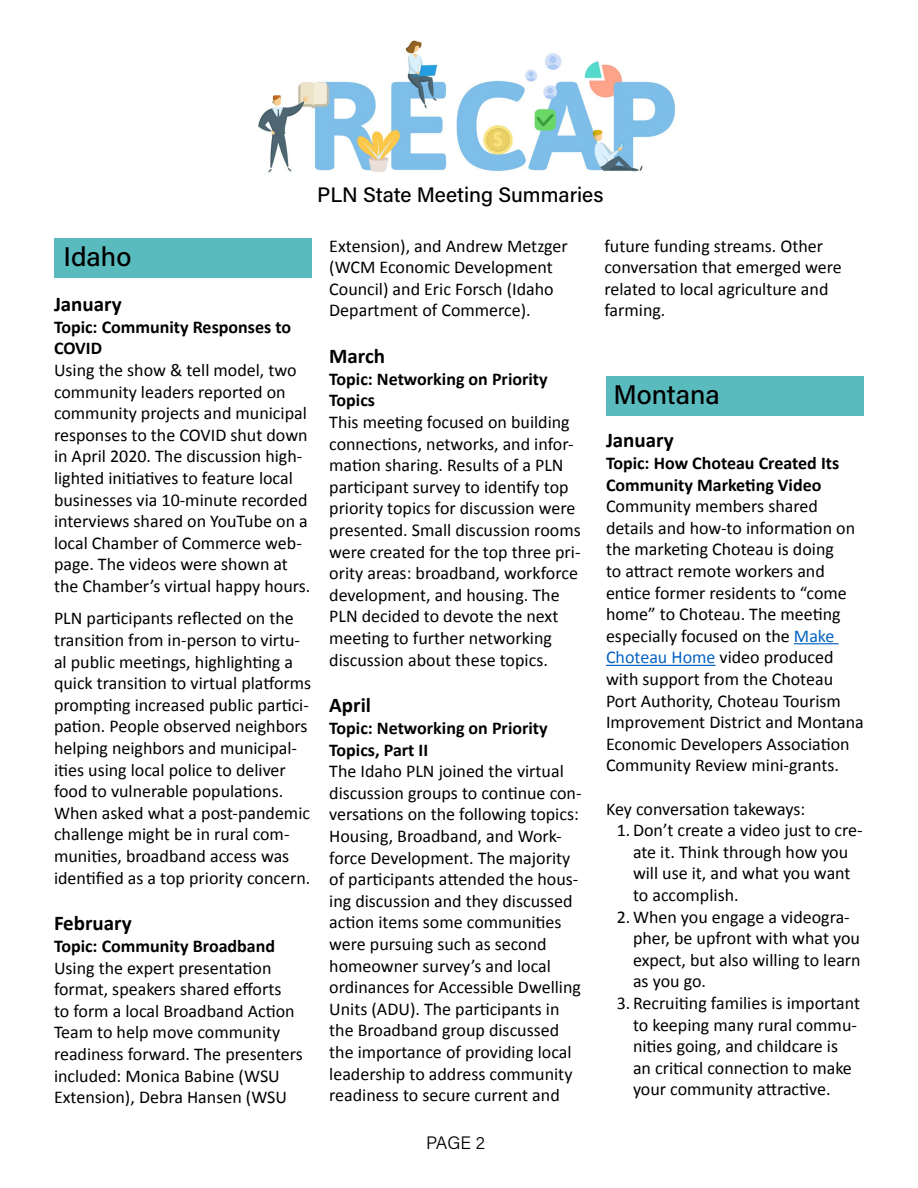
<style>
.page{position:relative;width:918px;height:1188px;background:#fff}
.page>*{position:absolute;margin:0;border:0;box-sizing:border-box;transform-origin:0 0}
.t1{font:27px "Acumin Variable Concept";letter-spacing:-.005em;color:#000}
.t2{font:700 21px "Calibri";color:#000}
.t3{font:21px "Acumin Variable Concept";letter-spacing:-.005em;color:#000}
.t4{font:18px/21.6px "Calibri";color:#000}
.t5{font:700 18px/21.6px "Calibri";color:#000}
.t6{font:18px "Acumin Variable Concept";color:#000}
.s1{color:#0563c1}
</style>
<div class="page">
<img style="left:258px;top:40px;width:418px;height:133px">
<div style="left:54px;top:238px;width:258px;height:40px;background:#5abbbe"></div>
<hr style="left:794px;top:643px;width:45px;height:1px;background:#0563c1">
<hr style="left:606px;top:665px;width:110px;height:1px;background:#0563c1">
<div style="left:606px;top:376px;width:258px;height:40px;background:#5abbbe"></div>
<p class="t3" style="left:317px;top:180px;width:288px">PLN State Meeting Summaries</p>
<h1 class="t1" style="left:64px;top:238px;width:69px">Idaho</h1>
<p class="t2" style="left:54px;top:289px;width:69px">January</p>
<p class="t5" style="left:54px;top:315px;width:239px">Topic: Community Responses to<br>COVID</p>
<p class="t4" style="left:54px;top:359px;width:258px">Using the show &amp; tell model, two community leaders reported on community projects and municipal responses to the COVID shut down in April 2020. The discussion high&shy;lighted initiatives to feature local businesses via 10-minute recorded interviews shared on YouTube on a local Chamber of Commerce web&shy;page. The videos were shown at the Chamber’s virtual happy hours.</p>
<p class="t4" style="left:54px;top:607px;width:259px">PLN participants reflected on the transition from in-person to virtu&shy;al public meetings, highlighting a quick transition to virtual platforms prompting increased public partici&shy;pation. People observed neighbors helping neighbors and municipal&shy;ities using local police to deliver food to vulnerable populations.<br>When asked what a post-pandemic challenge might be in rural com&shy;munities, broadband access was identified as a top priority concern.</p>
<p class="t2" style="left:54px;top:909px;width:79px">February</p>
<p class="t5" style="left:54px;top:935px;width:223px">Topic: Community Broadband</p>
<p class="t4" style="left:54px;top:956px;width:250px">Using the expert presentation format, speakers shared efforts<br>to form a local Broadband Action<br>Team to help move community readiness forward. The presenters included: Monica Babine (WSU<br>Extension), Debra Hansen (WSU</p>
<p class="t4" style="left:329px;top:234px;width:240px">Extension), and Andrew Metzger (WCM Economic Development<br>Council) and Eric Forsch (Idaho<br>Department of Commerce).</p>
<p class="t2" style="left:329px;top:341px;width:57px">March</p>
<p class="t5" style="left:329px;top:367px;width:220px">Topic: Networking on Priority<br>Topics</p>
<p class="t4" style="left:329px;top:411px;width:253px">This meeting focused on building connections, networks, and infor&shy;mation sharing. Results of a PLN participant survey to identify top priority topics for discussion were presented. Small discussion rooms were created for the top three pri&shy;ority areas: broadband, workforce development, and housing. The PLN decided to devote the next meeting to further networking discussion about these topics.</p>
<p class="t2" style="left:329px;top:691px;width:43px">April</p>
<p class="t5" style="left:329px;top:717px;width:220px">Topic: Networking on Priority<br>Topics, Part II</p>
<p class="t4" style="left:329px;top:760px;width:254px">The Idaho PLN joined the virtual discussion groups to continue con&shy;versations on the following topics:<br>Housing, Broadband, and Work&shy;force Development. The majority of participants attended the hous&shy;ing discussion and they discussed action items some communities were pursuing such as second homeowner survey’s and local ordinances for Accessible Dwelling<br>Units (ADU). The participants in the Broadband group discussed the importance of providing local leadership to address community readiness to secure current and</p>
<p class="t6" style="left:426px;top:1130px;width:60px">PAGE 2</p>
<p class="t4" style="left:605px;top:234px;width:239px">future funding streams. Other conversation that emerged were related to local agriculture and farming.</p>
<h1 class="t1" style="left:613px;top:376px;width:108px">Montana</h1>
<p class="t2" style="left:606px;top:426px;width:69px">January</p>
<p class="t5" style="left:606px;top:452px;width:235px">Topic: How Choteau Created Its<br>Community Marketing Video</p>
<p class="t4" style="left:606px;top:495px;width:259px">Community members shared details and how-to information on the marketing Choteau is doing<br>to attract remote workers and entice former residents to “come home” to Choteau. The meeting especially focused on the <span class="s1">Make<br>Choteau Home</span> video produced with support from the Choteau<br>Port Authority, Choteau Tourism<br>Improvement District and Montana<br>Economic Developers Association<br>Community Review mini-grants.</p>
<p class="t4" style="left:606px;top:797px;width:201px">Key conversation takeways:</p>
<p class="t4" style="left:617px;top:819px;width:247px">1.Don’t create a video just to cre-</p>
<p class="t4" style="left:633px;top:840px;width:217px">ate it. Think through how you</p>
<p class="t4" style="left:633px;top:862px;width:219px">will use it, and what you want</p>
<p class="t4" style="left:633px;top:884px;width:107px">to accomplish.</p>
<p class="t4" style="left:617px;top:905px;width:234px">2.When you engage a videogra-</p>
<p class="t4" style="left:633px;top:927px;width:229px">pher, be upfront with what you</p>
<p class="t4" style="left:633px;top:948px;width:229px">expect, but also willing to learn</p>
<p class="t4" style="left:633px;top:970px;width:75px">as you go.</p>
<p class="t4" style="left:633px;top:992px;width:229px;text-indent:-16px">3. Recruiting families is important to keeping many rural commu&shy;nities going, and childcare is an critical connection to make your community attractive.</p>
</div>
